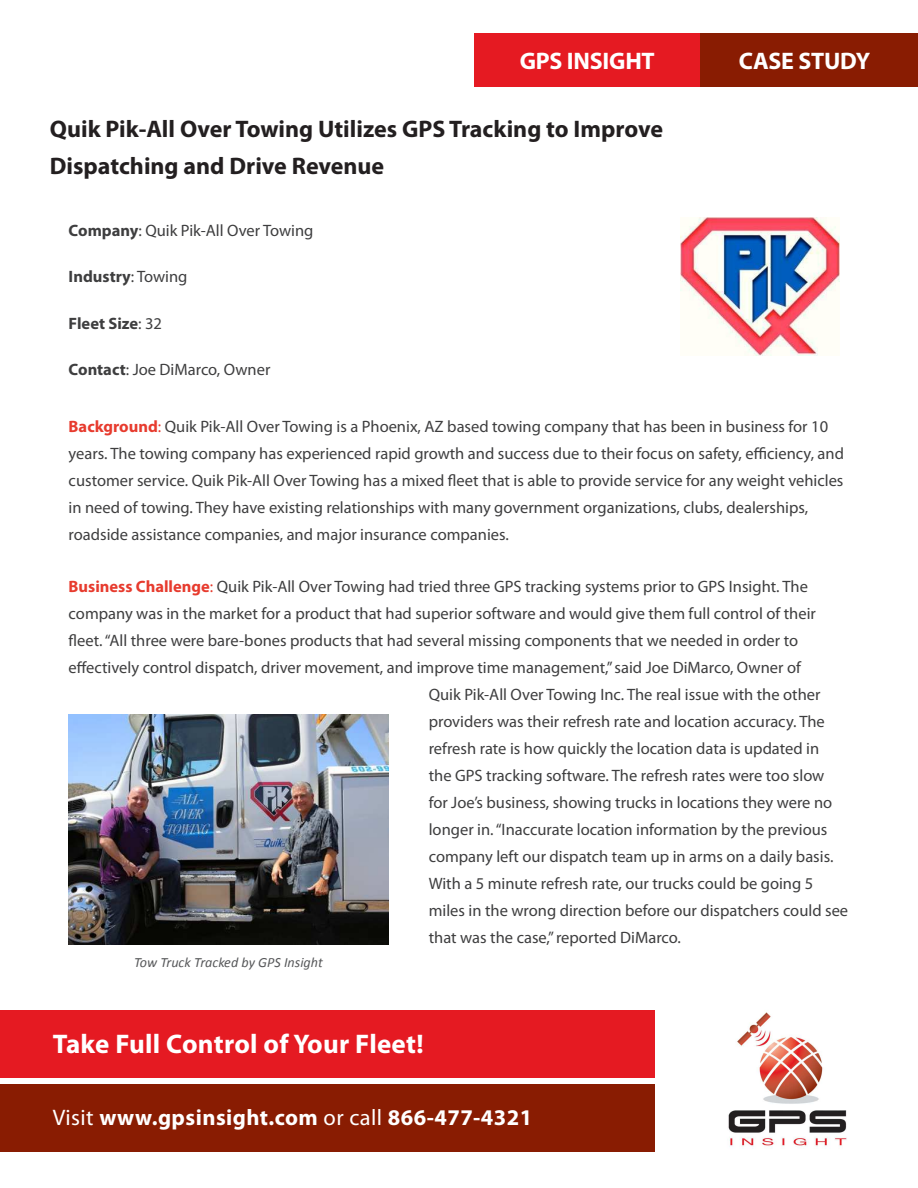
<style>
.page{position:relative;width:918px;height:1188px;background:#fff}
.page>*{position:absolute;margin:0;border:0;box-sizing:border-box;transform-origin:0 0}
.t1{font:700 27px "Myriad Pro";letter-spacing:.01em;color:#fff}
.t2{font:700 24px/37.5px "Myriad Pro";color:#231f20}
.t3{font:700 24px "Myriad Pro";letter-spacing:-.01em;color:#fff}
.t4{font:700 22.5px "Myriad Pro";letter-spacing:.02em;color:#fff}
.t5{font:16.5px/27px "Myriad Pro";color:#3e3e3f}
.t6{font:700 16.5px "Myriad Pro";color:#3e3e3f}
.t7{font:italic 14.1px "Calibri";color:#57585a}
.s1{font-weight:700}
.s2{font-weight:400}
.s3{font-weight:700;color:#e73b2e}
.s4{color:#e73b2e}
</style>
<div class="page">
<div style="left:0;top:1084px;width:655px;height:68px;background:#891c02"></div>
<div style="left:0;top:1011px;width:655px;height:67px;background:#e51a22"></div>
<div style="left:474px;top:33px;width:227px;height:53px;background:#e51a22"></div>
<div style="left:701px;top:33px;width:217px;height:53px;background:#891c02"></div>
<img style="left:728px;top:1012px;width:119px;height:137px">
<img style="left:69px;top:714px;width:319px;height:230px">
<img style="left:680px;top:218px;width:160px;height:137px">
<h2 class="t3" style="left:520px;top:51px;width:136px">GPS INSIGHT</h2>
<h2 class="t3" style="left:739px;top:51px;width:133px">CASE STUDY</h2>
<h2 class="t2" style="left:50px;top:112px;width:615px">Quik Pik-All Over Towing Utilizes GPS Tracking to Improve<br>Dispatching and Drive Revenue</h2>
<p class="t5" style="left:69px;top:218px;width:246px"><span class="s1">Company</span>: Quik Pik-All Over Towing</p>
<p class="t6" style="left:69px;top:271px;width:120px">Industry<span class="s2">: Towing</span></p>
<p class="t6" style="left:69px;top:317px;width:95px">Fleet Size<span class="s2">: 32</span></p>
<p class="t5" style="left:69px;top:358px;width:203px"><span class="s1">Contact</span>: Joe DiMarco, Owner</p>
<p class="t5" style="left:69px;top:415px;width:777px"><span class="s3">Background</span><span class="s4">:</span> Quik Pik-All Over Towing is a Phoenix, AZ based towing company that has been in business for 10 years. The towing company has experienced rapid growth and success due to their focus on safety, eiciency, and customer service. Quik Pik-All Over Towing has a mixed leet that is able to provide service for any weight vehicles in need of towing. They have existing relationships with many government organizations, clubs, dealerships, roadside assistance companies, and major insurance companies.</p>
<p class="t5" style="left:69px;top:574px;width:741px"><span class="s3">Business Challenge</span><span class="s4">:</span> Quik Pik-All Over Towing had tried three GPS tracking systems prior to GPS Insight. The</p>
<p class="t5" style="left:69px;top:601px;width:749px">company was in the market for a product that had superior software and would give them full control of their</p>
<p class="t5" style="left:69px;top:628px;width:731px">leet. “All three were bare-bones products that had several missing components that we needed in order to</p>
<p class="t5" style="left:69px;top:655px;width:734px">efectively control dispatch, driver movement, and improve time management,” said Joe DiMarco, Owner of</p>
<p class="t5" style="left:429px;top:682px;width:393px">Quik Pik-All Over Towing Inc. The real issue with the other</p>
<p class="t5" style="left:429px;top:709px;width:398px">providers was their refresh rate and location accuracy. The</p>
<p class="t5" style="left:429px;top:736px;width:392px">refresh rate is how quickly the location data is updated in</p>
<p class="t5" style="left:429px;top:763px;width:397px">the GPS tracking software. The refresh rates were too slow</p>
<p class="t5" style="left:429px;top:790px;width:405px">for Joe’s business, showing trucks in locations they were no</p>
<p class="t5" style="left:429px;top:817px;width:400px">longer in. “Inaccurate location information by the previous</p>
<p class="t5" style="left:429px;top:844px;width:406px">company left our dispatch team up in arms on a daily basis.</p>
<p class="t5" style="left:429px;top:871px;width:386px">With a 5 minute refresh rate, our trucks could be going 5</p>
<p class="t5" style="left:429px;top:898px;width:421px">miles in the wrong direction before our dispatchers could see</p>
<p class="t5" style="left:429px;top:925px;width:254px">that was the case,” reported DiMarco.</p>
<p class="t7" style="left:134px;top:958px;width:190px">Tow Truck Tracked by GPS Insight</p>
<h1 class="t1" style="left:53px;top:1033px;width:372px">Take Full Control of Your Fleet!</h1>
<h3 class="t4" style="left:53px;top:1109px;width:481px"><span class="s2">Visit</span> www.gpsinsight.com <span class="s2">or call</span> 866-477-4321</h3>
</div>
